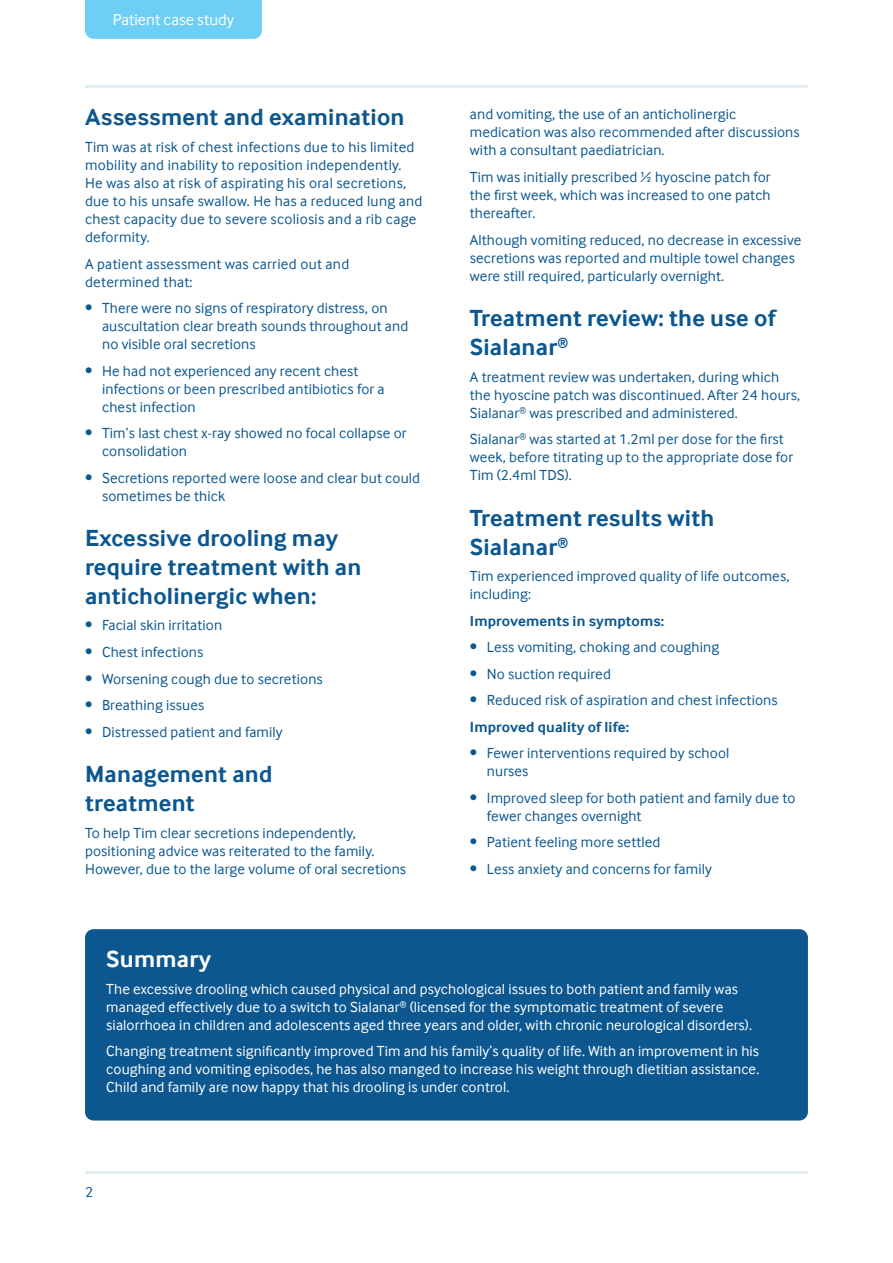
<style>
.page{position:relative;width:893px;height:1263px;background:#fff}
.page>*{position:absolute;margin:0;border:0;box-sizing:border-box;transform-origin:0 0}
.t1{font:700 24px/28.8px "Inter Face";letter-spacing:.01em;color:#0c578f}
.t2{font:700 24px "Inter Face";letter-spacing:.01em;color:#fff}
.t3{font:16.35px "Inter Face";color:#fff}
.t4{font:15px/18px "Inter Face";letter-spacing:.01em;color:#0c578f}
.t5{font:15px/18px "Inter Face";letter-spacing:.01em;color:#fff}
.t6{font:700 15px "Inter Face";letter-spacing:.01em;color:#0c578f}
</style>
<div class="page">
<hr style="left:85px;top:1171px;width:723px;height:3px;background:#e5eef2">
<div style="left:85px;top:929px;width:723px;height:191px;background:#0c578f;border-radius:9px"></div>
<hr style="left:85px;top:85px;width:723px;height:2px;background:#e5eef2">
<div style="left:85px;top:0;width:177px;height:39px;background:#6dcff6"></div>
<p class="t3" style="left:113px;top:10px;width:123px">Patient case study</p>
<h1 class="t1" style="left:85px;top:103px;width:321px">Assessment and examination</h1>
<p class="t4" style="left:85px;top:138px;width:339px">Tim was at risk of chest infections due to his limited mobility and inability to reposition independently.<br>He was also at risk of aspirating his oral secretions, due to his unsafe swallow. He has a reduced lung and chest capacity due to severe scoliosis and a rib cage deformity.</p>
<p class="t4" style="left:85px;top:254px;width:266px">A patient assessment was carried out and determined that:</p>
<p class="t4" style="left:102px;top:299px;width:308px;text-indent:-17px">• There were no signs of respiratory distress, on auscultation clear breath sounds throughout and no visible oral secretions</p>
<p class="t4" style="left:102px;top:361px;width:284px;text-indent:-17px">• He had not experienced any recent chest infections or been prescribed antibiotics for a chest infection</p>
<p class="t4" style="left:102px;top:424px;width:306px;text-indent:-17px">• Tim’s last chest x-ray showed no focal collapse or consolidation</p>
<p class="t4" style="left:102px;top:468px;width:319px;text-indent:-17px">• Secretions reported were loose and clear but could sometimes be thick</p>
<h1 class="t1" style="left:85px;top:524px;width:278px">Excessive drooling may require treatment with an anticholinergic when:</h1>
<p class="t4" style="left:85px;top:616px;width:139px">• Facial skin irritation</p>
<p class="t4" style="left:85px;top:643px;width:120px">• Chest infections</p>
<p class="t4" style="left:85px;top:669px;width:239px">• Worsening cough due to secretions</p>
<p class="t4" style="left:85px;top:696px;width:121px">• Breathing issues</p>
<p class="t4" style="left:85px;top:722px;width:199px">• Distressed patient and family</p>
<h1 class="t1" style="left:85px;top:760px;width:189px">Management and treatment</h1>
<p class="t4" style="left:85px;top:823px;width:323px">To help Tim clear secretions independently, positioning advice was reiterated to the family.<br>However, due to the large volume of oral secretions</p>
<p class="t4" style="left:470px;top:105px;width:331px">and vomiting, the use of an anticholinergic medication was also recommended after discussions with a consultant paediatrician.</p>
<p class="t4" style="left:470px;top:168px;width:302px;text-align:justify">Tim was initially prescribed ½ hyoscine patch for the first week, which was increased to one patch thereafter.</p>
<p class="t4" style="left:470px;top:230px;width:333px">Although vomiting reduced, no decrease in excessive secretions was reported and multiple towel changes were still required, particularly overnight.</p>
<h1 class="t1" style="left:470px;top:304px;width:307px">Treatment review: the use of<br>Sialanar<sup>®</sup></h1>
<p class="t4" style="left:470px;top:368px;width:332px">A treatment review was undertaken, during which the hyoscine patch was discontinued. After 24 hours,<br>Sialanar<sup>®</sup> was prescribed and administered.</p>
<p class="t4" style="left:470px;top:430px;width:325px">Sialanar<sup>®</sup> was started at 1.2ml per dose for the first week, before titrating up to the appropriate dose for<br>Tim (2.4ml TDS).</p>
<h1 class="t1" style="left:470px;top:503px;width:246px">Treatment results with<br>Sialanar<sup>®</sup></h1>
<p class="t4" style="left:470px;top:567px;width:321px">Tim experienced improved quality of life outcomes, including:</p>
<p class="t6" style="left:470px;top:612px;width:196px">Improvements in symptoms:</p>
<p class="t4" style="left:470px;top:638px;width:251px">• Less vomiting, choking and coughing</p>
<p class="t4" style="left:470px;top:665px;width:142px">• No suction required</p>
<p class="t4" style="left:470px;top:691px;width:309px">• Reduced risk of aspiration and chest infections</p>
<p class="t6" style="left:470px;top:718px;width:161px">Improved quality of life:</p>
<p class="t4" style="left:487px;top:744px;width:244px;text-indent:-17px">• Fewer interventions required by school nurses</p>
<p class="t4" style="left:487px;top:789px;width:310px;text-indent:-17px">• Improved sleep for both patient and family due to fewer changes overnight</p>
<p class="t4" style="left:470px;top:833px;width:192px">• Patient feeling more settled</p>
<p class="t4" style="left:470px;top:860px;width:244px">• Less anxiety and concerns for family</p>
<h1 class="t2" style="left:106px;top:945px;width:106px">Summary</h1>
<p class="t5" style="left:106px;top:979px;width:647px">The excessive drooling which caused physical and psychological issues to both patient and family was managed effectively due to a switch to Sialanar<sup>®</sup> (licensed for the symptomatic treatment of severe sialorrhoea in children and adolescents aged three years and older, with chronic neurological disorders).</p>
<p class="t5" style="left:106px;top:1042px;width:654px;text-align:justify">Changing treatment significantly improved Tim and his family’s quality of life. With an improvement in his coughing and vomiting episodes, he has also manged to increase his weight through dietitian assistance.<br>Child and family are now happy that his drooling is under control.</p>
<p class="t4" style="left:85px;top:1183px;width:10px">2</p>
</div>
